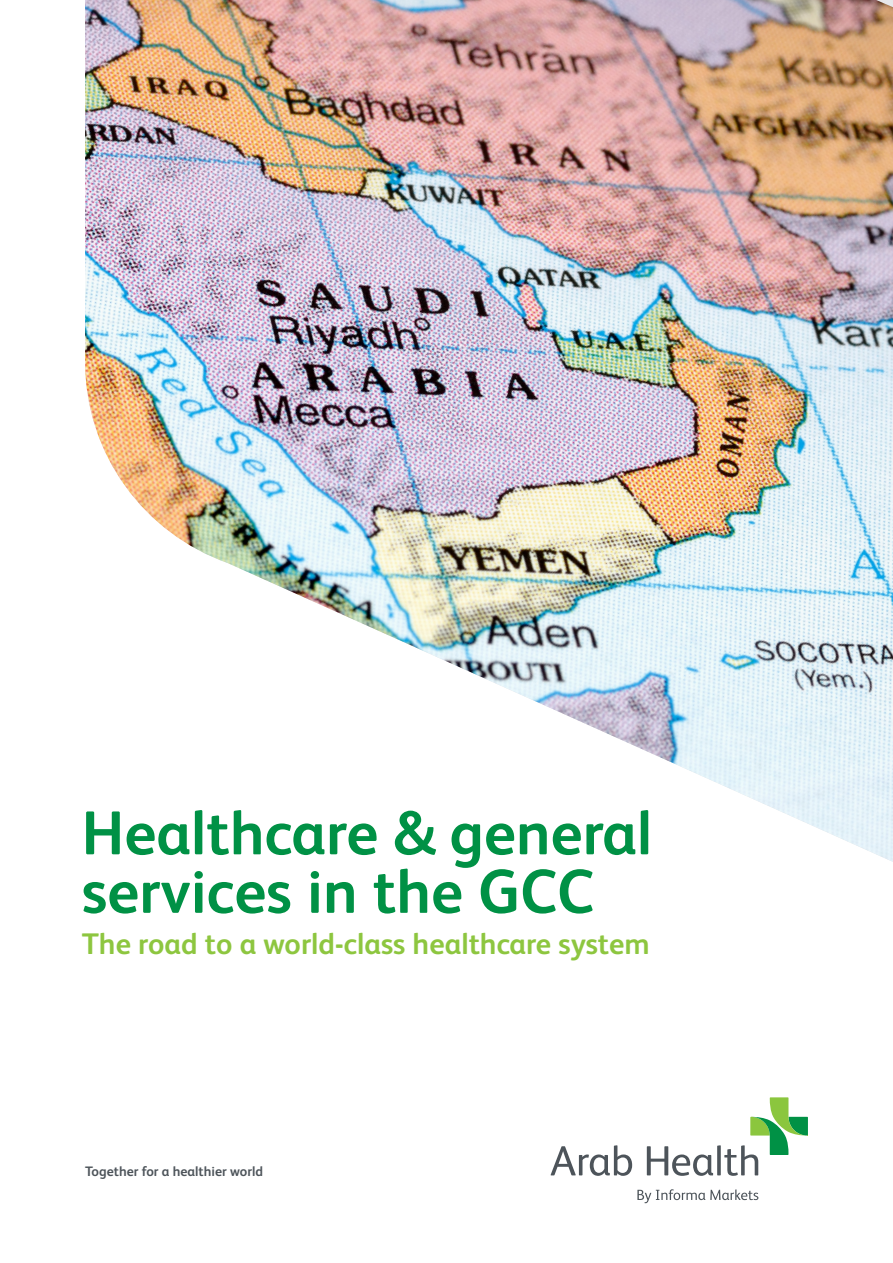
<style>
.page{position:relative;width:893px;height:1263px;background:#fff}
.page>*{position:absolute;margin:0;border:0;box-sizing:border-box;transform-origin:0 0}
.t1{font:700 61.95px/58.5px "FS Albert";color:#009145}
.t2{font:700 29.7px "FS Albert";color:#8dc63f}
.t3{font:700 13.65px "FS Albert";color:#4d545a}
</style>
<div class="page">
<img style="left:85px;top:0;width:808px;height:862px">
<svg style="left:550px;top:1145px;width:82px;height:31px"></svg>
<svg style="left:647px;top:1097px;width:161px;height:79px"></svg>
<svg style="left:637px;top:1189px;width:121px;height:14px"></svg>
<p class="t1" style="left:82px;top:803px;width:572px">Healthcare &amp; general services in the GCC</p>
<p class="t2" style="left:82px;top:927px;width:569px">The road to a world-class healthcare system</p>
<p class="t3" style="left:85px;top:1163px;width:180px">Together for a healthier world</p>
</div>
